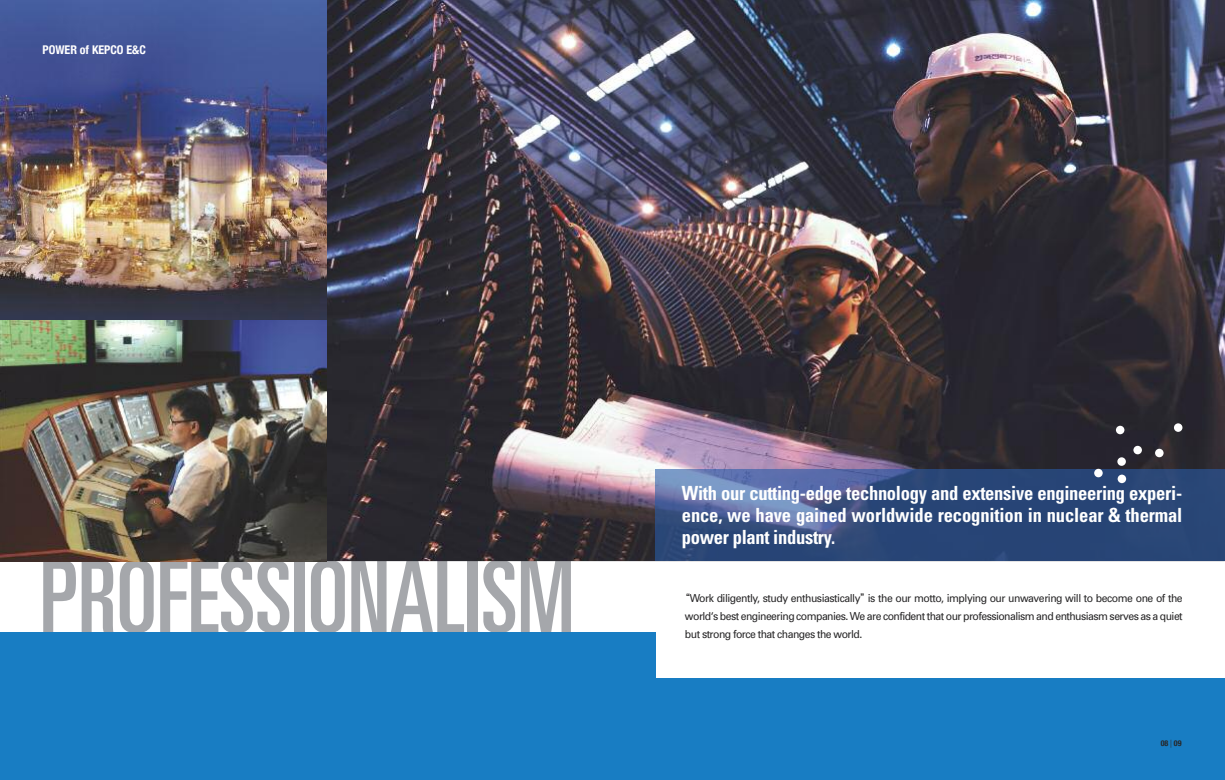
<style>
.page{position:relative;width:1225px;height:780px;background:#fff}
.page>*{position:absolute;margin:0;border:0;box-sizing:border-box;transform-origin:0 0}
.t1{font:ultra-condensed 100px "Univers";letter-spacing:-.005em;color:#a5a7ab}
.t2{font:700 condensed 19.5px/21.8px "Univers LT Std";letter-spacing:-.005em;color:#fff;text-align:justify;scale:.95 1}
.t3{font:700 condensed 12px "Helvetica Neue";color:#fff}
.t4{font:11px/18px "Univers";letter-spacing:-.05em;color:#272627;text-align:justify;scale:.95 1}
.t5{font:700 condensed 8px "Helvetica Neue";color:#272627}
.s1{font-family:"YGO13"}
.s2{font-weight:300;font-stretch:normal}
</style>
<div class="page">
<svg style="left:0;top:561px;width:690px;height:1px"></svg>
<img style="left:326px;top:0;width:899px;height:561px">
<div style="left:0;top:632px;width:1225px;height:148px;background:#187dc3"></div>
<div style="left:655px;top:469px;width:570px;height:91px;background:#295ba7;opacity:.6"></div>
<img style="left:0;top:320px;width:326px;height:241px">
<div style="left:656px;top:572px;width:569px;height:105px;background:#fff"></div>
<img style="left:0;top:0;width:327px;height:320px">
<div style="left:1117px;top:474px;width:9px;height:9px;background:#fff;border-radius:50%"></div>
<div style="left:1155px;top:448px;width:8px;height:9px;background:#fff;border-radius:50%"></div>
<div style="left:1117px;top:457px;width:8px;height:9px;background:#fff;border-radius:50%"></div>
<div style="left:1094px;top:469px;width:8px;height:8px;background:#fff;border-radius:50%"></div>
<div style="left:1133px;top:446px;width:9px;height:8px;background:#fff;border-radius:50%"></div>
<div style="left:1174px;top:423px;width:8px;height:9px;background:#fff;border-radius:50%"></div>
<div style="left:1116px;top:426px;width:8px;height:8px;background:#fff;border-radius:50%"></div>
<p class="t3" style="left:43px;top:43px;width:105px">POWER of KEPCO E&amp;C</p>
<h1 class="t1" style="left:40px;top:560px;width:536px">PROFESSIONALISM</h1>
<h2 class="t2" style="left:682px;top:484px;width:528px">With our cutting-edge technology and extensive engineering experi&shy;ence, we have gained worldwide recognition in nuclear &amp; thermal power plant industry.</h2>
<p class="t4" style="left:685px;top:590px;width:525px;text-indent:-5px"><span class="s1">“</span>Work diligently, study enthusiastically<span class="s1">”</span>is the our motto, implying our unwavering will to become one of the world‘s best engineering companies. We are confident that our professionalism and enthusiasm serves as a quiet but strong force that changes the world.</p>
<p class="t5" style="left:1160px;top:738px;width:22px">08 <span class="s2">|</span> 09</p>
</div>
